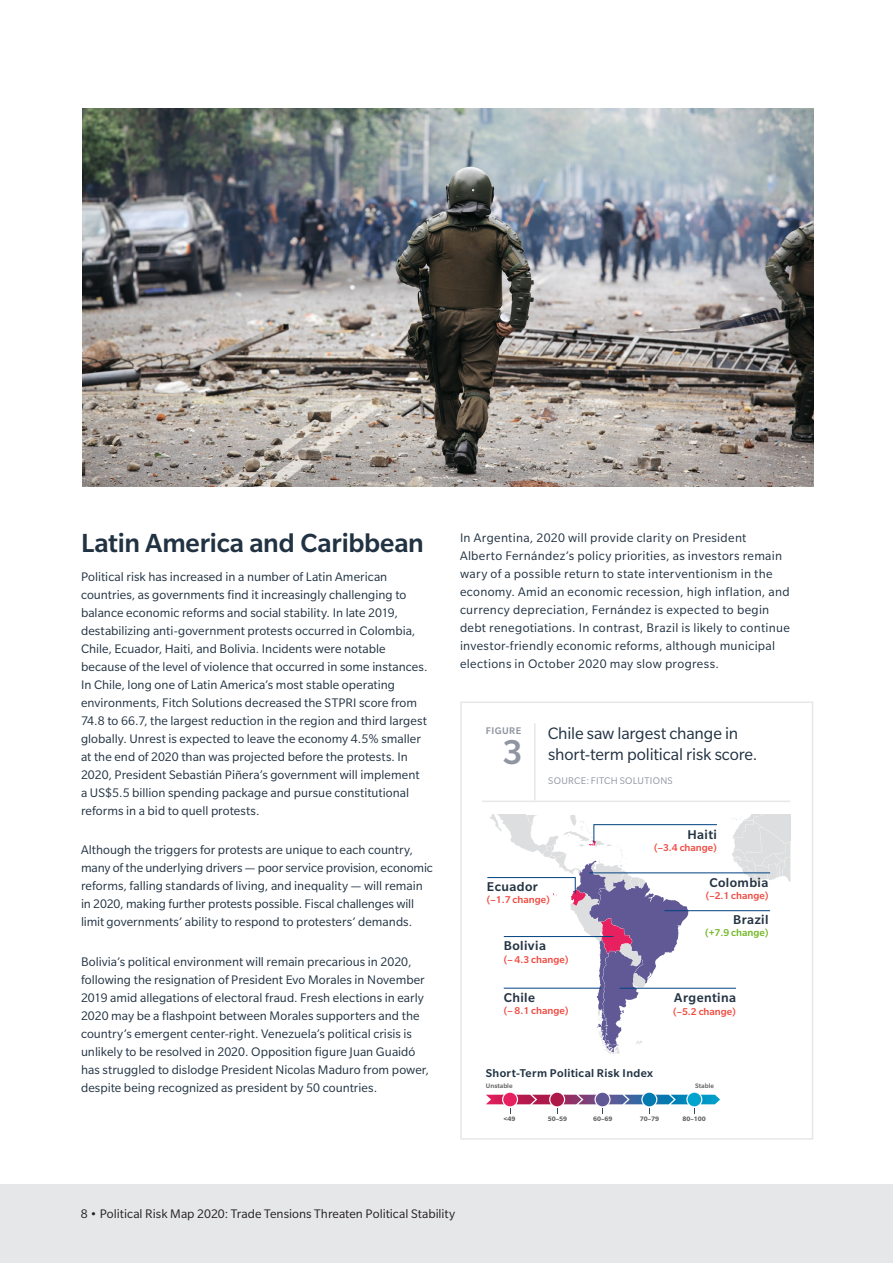
<style>
.page{position:relative;width:893px;height:1263px;background:#fff}
.page>*{position:absolute;margin:0;border:0;box-sizing:border-box;transform-origin:0 0}
.Figure_Number_25_20{font:500 37.5px "Slate Pro";color:#8f95a1}
.Body_Subhead_2_19_20{font:500 28.5px "Slate Pro";letter-spacing:-.01em;color:#213242}
.Figure_Title_12_14{font:18px/21px "Slate Pro";letter-spacing:-.01em;color:#213242}
.t1{font:500 13.95px "Slate Pro";letter-spacing:.03em;color:#243444}
.Body_Text_9_12{font:13.5px/18px "Slate Pro";letter-spacing:.005em;color:#213242}
.Body_Text_9_12-2{font:13.5px/18px "Slate Pro";letter-spacing:.025em;color:#213242}
.t2{font:13.5px "Slate Pro";color:#231f20}
.Body_Subhead_3_12_14{font:500 12.3px "Slate Pro";letter-spacing:.03em;color:#213242}
.t3{font:500 10.8px "Slate Pro";color:#f04e45}
.t4{font:500 10.8px "Slate Pro";color:#76b82a}
.Figure_Title_12_14-2{font:10.5px "Slate Pro";letter-spacing:.03em;color:#8f95a1}
.Figure_Figure_7_8{font:500 10.5px "Slate Pro";letter-spacing:.035em;color:#8f95a1}
.t5{font:700 7.05px "Slate Pro";color:#646363}
.t6{font:500 7.05px "Slate Pro";color:#646363}
</style>
<div class="page">
<div style="left:0;top:1184px;width:893px;height:79px;background:#e6e7e9"></div>
<img style="left:83px;top:108px;width:730px;height:378px">
<hr style="left:535px;top:800px;width:255px;height:2px;background:#e6e7e9">
<hr style="left:534px;top:723px;width:1px;height:77px;background:#e6e7e9">
<hr style="left:482px;top:800px;width:53px;height:2px;background:#e6e7e9">
<div style="left:460px;top:701px;width:353px;height:439px;border:2px solid #e6e7e9"></div>
<svg style="left:730px;top:815px;width:60px;height:67px"></svg>
<hr style="left:589px;top:872px;width:181px;height:1px;background:#004280">
<hr style="left:664px;top:910px;width:106px;height:1px;background:#004280">
<hr style="left:620px;top:988px;width:116px;height:1px;background:#004280">
<svg style="left:487px;top:815px;width:231px;height:239px"></svg>
<svg style="left:594px;top:1091px;width:16px;height:16px"></svg>
<svg style="left:641px;top:1091px;width:16px;height:16px"></svg>
<svg style="left:686px;top:1091px;width:16px;height:16px"></svg>
<svg style="left:596px;top:1093px;width:13px;height:13px"></svg>
<svg style="left:643px;top:1093px;width:13px;height:13px"></svg>
<svg style="left:486px;top:1095px;width:234px;height:19px"></svg>
<div style="left:550px;top:1093px;width:14px;height:13px;background:#ad1a4a;border-radius:50%"></div>
<div style="left:503px;top:1093px;width:14px;height:13px;background:#e7205f;border-radius:50%"></div>
<div style="left:687px;top:1093px;width:14px;height:13px;background:#00a4ce;border-radius:50%"></div>
<p class="Body_Subhead_2_19_20" style="left:81px;top:527px;width:344px">Latin America and Caribbean</p>
<p class="Body_Text_9_12" style="left:81px;top:567px;width:348px">Political risk has increased in a number of Latin American countries, as governments find it increasingly challenging to balance economic reforms and social stability. In late 2019, destabilizing anti-government protests occurred in Colombia, Chile, Ecuador, Haiti, and Bolivia. Incidents were notable because of the level of violence that occurred in some instances.<br>In Chile, long one of Latin America’s most stable operating environments, Fitch Solutions decreased the STPRI score from 74.8 to 66.7, the largest reduction in the region and third largest globally. Unrest is expected to leave the economy 4.5% smaller at the end of 2020 than was projected before the protests. In 2020, President Sebastián Piñera’s government will implement a US$5.5 billion spending package and pursue constitutional reforms in a bid to quell protests.</p>
<p class="Body_Text_9_12" style="left:81px;top:841px;width:353px">Although the triggers for protests are unique to each country, many of the underlying drivers — poor service provision, economic reforms, falling standards of living, and inequality — will remain in 2020, making further protests possible. Fiscal challenges will limit governments’ ability to respond to protesters’ demands.</p>
<p class="Body_Text_9_12" style="left:81px;top:952px;width:349px">Bolivia’s political environment will remain precarious in 2020, following the resignation of President Evo Morales in November 2019 amid allegations of electoral fraud. Fresh elections in early 2020 may be a flashpoint between Morales supporters and the country’s emergent center-right. Venezuela’s political crisis is unlikely to be resolved in 2020. Opposition figure Juan Guaidó has struggled to dislodge President Nicolas Maduro from power, despite being recognized as president by 50 countries.</p>
<p class="Body_Text_9_12-2" style="left:460px;top:529px;width:331px">In Argentina, 2020 will provide clarity on President Alberto Fernández’s policy priorities, as investors remain wary of a possible return to state interventionism in the economy. Amid an economic recession, high inflation, and currency depreciation, Fernández is expected to begin debt renegotiations. In contrast, Brazil is likely to continue investor-friendly economic reforms, although municipal elections in October 2020 may slow progress.</p>
<p class="Figure_Figure_7_8" style="left:486px;top:725px;width:37px">FIGURE</p>
<p class="Figure_Number_25_20" style="left:502px;top:732px;width:22px">3</p>
<p class="Figure_Title_12_14" style="left:548px;top:723px;width:211px">Chile saw largest change in short-term political risk score.</p>
<p class="Figure_Title_12_14-2" style="left:548px;top:775px;width:126px">SOURCE: FITCH SOLUTIONS</p>
<p class="t1" style="left:687px;top:827px;width:31px">Haiti</p>
<p class="t3" style="left:654px;top:842px;width:64px">(–3.4 change)</p>
<p class="t1" style="left:487px;top:879px;width:52px">Ecuador</p>
<p class="t3" style="left:487px;top:894px;width:64px">(–1.7 change)</p>
<p class="t1" style="left:504px;top:938px;width:44px">Bolivia</p>
<p class="t3" style="left:504px;top:953px;width:66px">(– 4.3 change)</p>
<p class="t1" style="left:504px;top:990px;width:33px">Chile</p>
<p class="t3" style="left:504px;top:1005px;width:66px">(– 8.1 change)</p>
<p class="t1" style="left:709px;top:875px;width:60px">Colombia</p>
<p class="t3" style="left:706px;top:890px;width:64px">(–2.1 change)</p>
<p class="t1" style="left:733px;top:912px;width:37px">Brazil</p>
<p class="t4" style="left:705px;top:927px;width:65px">(+7.9 change)</p>
<p class="t1" style="left:674px;top:990px;width:63px">Argentina</p>
<p class="t3" style="left:673px;top:1005px;width:64px">(–5.2 change)</p>
<p class="Body_Subhead_3_12_14" style="left:486px;top:1066px;width:169px">Short-Term Political Risk Index</p>
<p class="t6" style="left:486px;top:1082px;width:28px">Unstable</p>
<p class="t5" style="left:503px;top:1115px;width:14px">&lt;49</p>
<p class="t5" style="left:548px;top:1115px;width:21px">50–59</p>
<p class="t5" style="left:593px;top:1115px;width:21px">60–69</p>
<p class="t5" style="left:640px;top:1115px;width:21px">70–79</p>
<p class="t5" style="left:682px;top:1115px;width:25px">80–100</p>
<p class="t6" style="left:695px;top:1082px;width:20px">Stable</p>
<p class="t2" style="left:81px;top:1206px;width:376px">8 • Political Risk Map 2020: Trade Tensions Threaten Political Stability</p>
</div>
